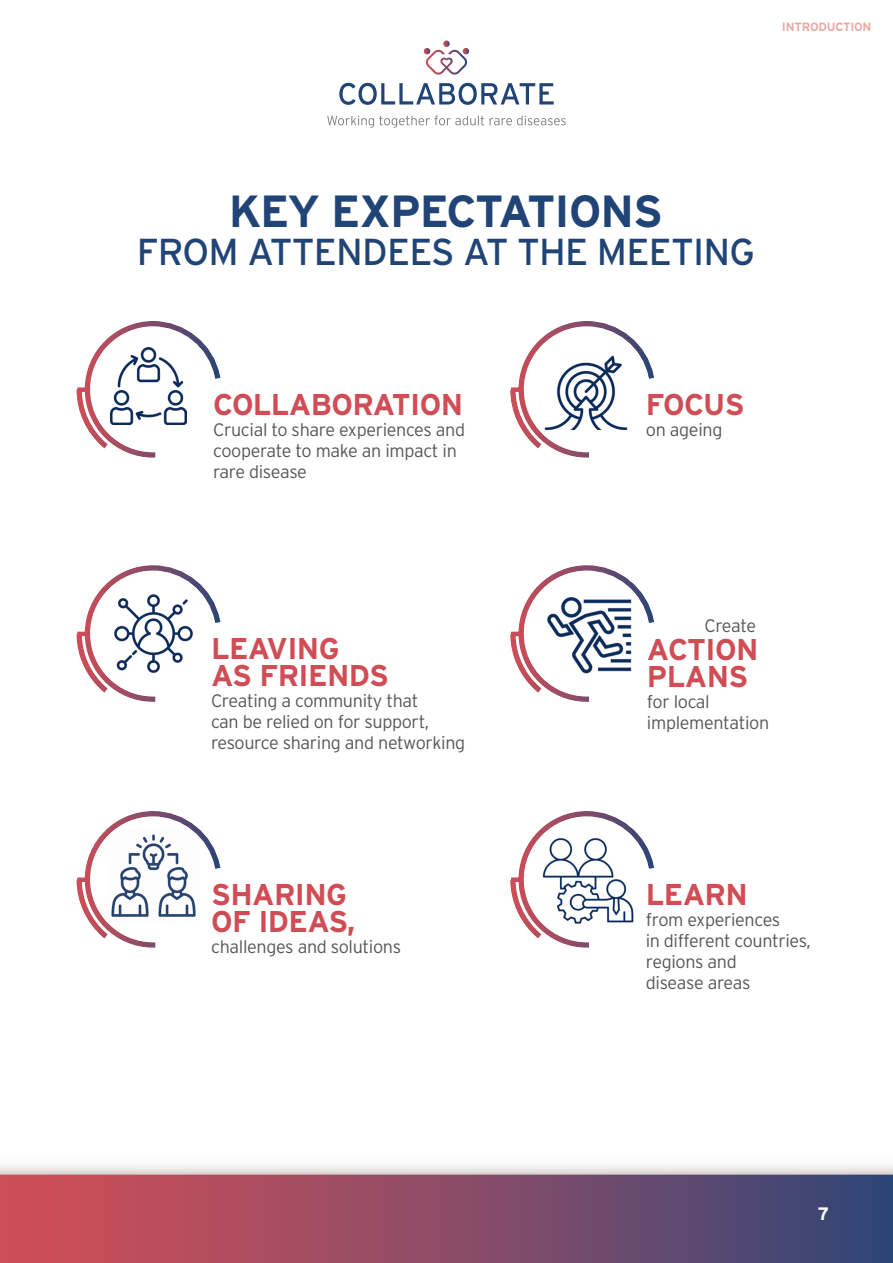
<style>
.page{position:relative;width:893px;height:1263px;background:#fff}
.page>*{position:absolute;margin:0;border:0;box-sizing:border-box;transform-origin:0 0}
.t1{font:700 45px "Interstate";letter-spacing:-.02em;color:#214477}
.t2{font:37.5px "Interstate";letter-spacing:-.02em;color:#214477}
.t3{font:700 30px/27px "Interstate";letter-spacing:-.02em;color:#d04d55}
.t4{font:300 18px/21px "Interstate";letter-spacing:-.02em;color:#575756}
.t5{font:700 18px "Interstate";color:#fff}
.t6{font:700 12px "Interstate";letter-spacing:-.02em;color:#e7aba5}
</style>
<div class="page">
<svg style="left:0;top:1165px;width:893px;height:10px"></svg>
<div style="left:0;top:1175px;width:893px;height:88px;background:linear-gradient(to right,#d94f56,#364778)"></div>
<svg style="left:327px;top:116px;width:157px;height:12px"></svg>
<svg style="left:490px;top:116px;width:76px;height:9px"></svg>
<svg style="left:339px;top:83px;width:215px;height:22px"></svg>
<svg style="left:424px;top:41px;width:45px;height:34px"></svg>
<svg style="left:76px;top:321px;width:145px;height:137px"></svg>
<svg style="left:510px;top:565px;width:145px;height:137px"></svg>
<svg style="left:76px;top:565px;width:145px;height:137px"></svg>
<svg style="left:510px;top:321px;width:145px;height:137px"></svg>
<svg style="left:76px;top:811px;width:145px;height:137px"></svg>
<img style="left:110px;top:348px;width:76px;height:76px">
<img style="left:548px;top:594px;width:84px;height:84px">
<img style="left:114px;top:594px;width:79px;height:79px">
<img style="left:543px;top:354px;width:87px;height:76px">
<svg style="left:510px;top:811px;width:145px;height:137px"></svg>
<p class="t6" style="left:782px;top:20px;width:91px">INTRODUCTION</p>
<h1 class="t1" style="left:229px;top:186px;width:436px">KEY EXPECTATIONS</h1>
<h2 class="t2" style="left:137px;top:231px;width:620px">FROM ATTENDEES AT THE MEETING</h2>
<h3 class="t3" style="left:213px;top:391px;width:251px">COLLABORATION</h3>
<p class="t4" style="left:213px;top:419px;width:253px">Crucial to share experiences and cooperate to make an impact in rare disease</p>
<h3 class="t3" style="left:211px;top:635px;width:179px">LEAVING<br>AS FRIENDS</h3>
<p class="t4" style="left:211px;top:690px;width:256px">Creating a community that<br>can be relied on for support, resource sharing and networking</p>
<h3 class="t3" style="left:646px;top:391px;width:100px">FOCUS</h3>
<p class="t4" style="left:646px;top:419px;width:78px">on ageing</p>
<p class="t4" style="left:704px;top:615px;width:53px">Create</p>
<h3 class="t3" style="left:647px;top:635px;width:113px">ACTION<br>PLANS</h3>
<p class="t4" style="left:647px;top:691px;width:124px">for local implementation</p>
<h3 class="t3" style="left:211px;top:881px;width:146px">SHARING<br>OF IDEAS,</h3>
<p class="t4" style="left:211px;top:936px;width:191px">challenges and solutions</p>
<h3 class="t3" style="left:646px;top:881px;width:104px">LEARN</h3>
<p class="t4" style="left:646px;top:909px;width:167px">from experiences<br>in different countries, regions and<br>disease areas</p>
<p class="t5" style="left:818px;top:1203px;width:13px">7</p>
</div>
